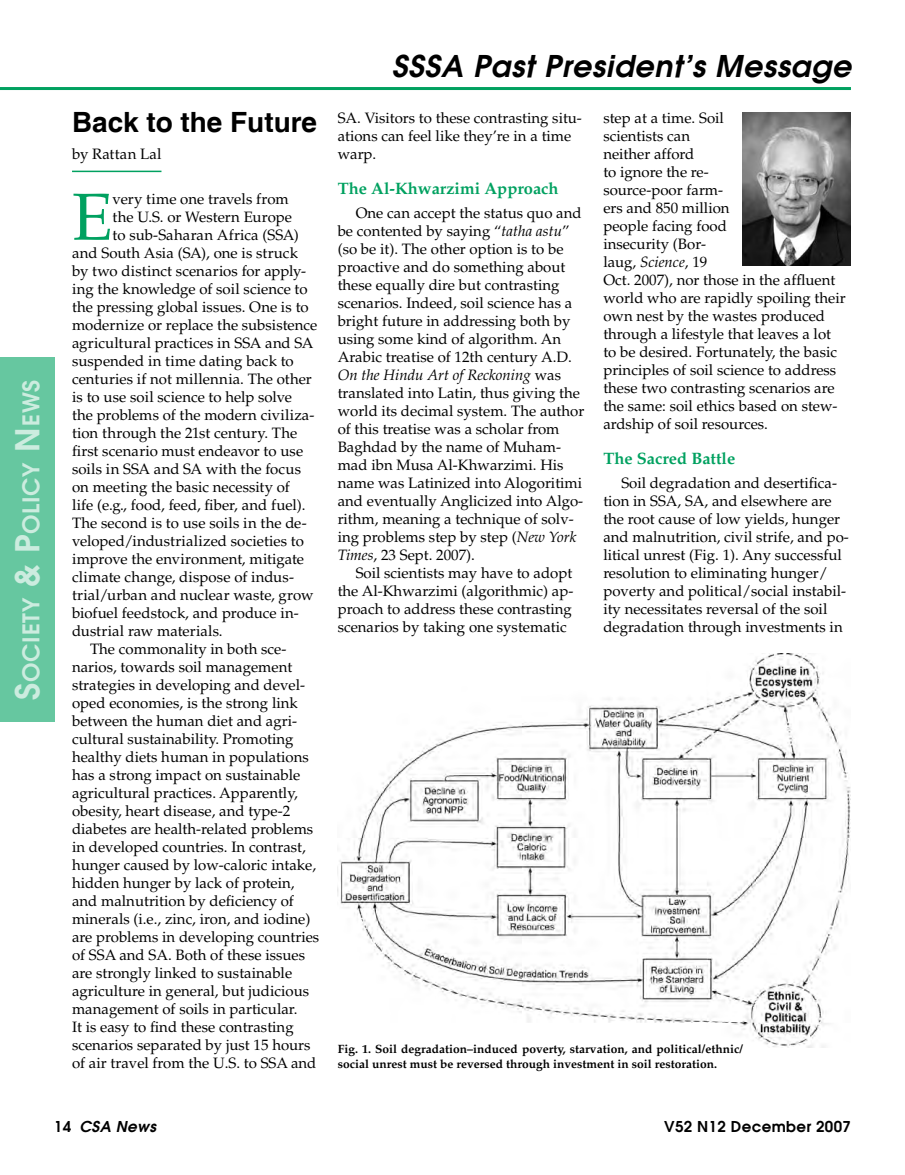
<style>
.page{position:relative;width:905px;height:1175px;background:#fff}
.page>*{position:absolute;margin:0;border:0;box-sizing:border-box;transform-origin:0 0}
.t1{font:66.45px "Palatino";color:#00a160}
.t2{font:italic 600 30px "Avant Garde";letter-spacing:.025em;color:#000}
.t3{font:700 27.9px "Helvetica";color:#000}
.t4{font:600 23.1px "Avant Garde";letter-spacing:.035em;color:#ccecdf}
.t5{font:700 16.5px "Palatino";color:#00a160}
.t6{font:15px/18px "Palatino";color:#000}
.t7{font:600 15px "Avant Garde";letter-spacing:.025em;color:#000}
.t8{font:italic 600 15px "Avant Garde";letter-spacing:.025em;color:#000}
.t9{font:700 12px/14.4px "Palatino";color:#000}
.s1{font-size:33px}
.s2{font-style:italic}
.s3{font-style:normal}
</style>
<div class="page">
<hr style="left:0;top:87px;width:850px;height:3px;background:#00a160">
<div style="left:0;top:357px;width:54px;height:364px;background:#66c7a0"></div>
<hr style="left:72px;top:171px;width:89px;height:1px;background:#00a160">
<img style="left:742px;top:112px;width:108px;height:153px">
<img style="left:338px;top:654px;width:512px;height:393px">
<h3 class="t4" style="left:16px;top:699px;width:321px;rotate:-90deg"><span class="s1">S</span>ociety <span class="s1">&amp; P</span>olicy <span class="s1">N</span>ews</h3>
<h3 class="t3" style="left:72px;top:105px;width:246px">Back to the Future</h3>
<p class="t6" style="left:72px;top:145px;width:91px">by Rattan Lal</p>
<h1 class="t1" style="left:72px;top:178px;width:42px">E</h1>
<p class="t6" style="left:113px;top:190px;width:178px">very time one travels from</p>
<p class="t6" style="left:113px;top:208px;width:181px">the U.S. or Western Europe</p>
<p class="t6" style="left:113px;top:226px;width:188px">to sub-Saharan Africa (SSA)</p>
<p class="t6" style="left:72px;top:244px;width:227px">and South Asia (SA), one is struck</p>
<p class="t6" style="left:72px;top:262px;width:235px">by two distinct scenarios for apply-</p>
<p class="t6" style="left:72px;top:280px;width:237px">ing the knowledge of soil science to</p>
<p class="t6" style="left:72px;top:298px;width:238px">the pressing global issues. One is to</p>
<p class="t6" style="left:72px;top:316px;width:247px">modernize or replace the subsistence</p>
<p class="t6" style="left:72px;top:334px;width:243px">agricultural practices in SSA and SA</p>
<p class="t6" style="left:72px;top:352px;width:223px">suspended in time dating back to</p>
<p class="t6" style="left:72px;top:370px;width:241px">centuries if not millennia. The other</p>
<p class="t6" style="left:72px;top:388px;width:221px">is to use soil science to help solve</p>
<p class="t6" style="left:72px;top:406px;width:244px">the problems of the modern civiliza-</p>
<p class="t6" style="left:72px;top:424px;width:227px">tion through the 21st century. The</p>
<p class="t6" style="left:72px;top:442px;width:233px">first scenario must endeavor to use</p>
<p class="t6" style="left:72px;top:460px;width:230px">soils in SSA and SA with the focus</p>
<p class="t6" style="left:72px;top:478px;width:219px">on meeting the basic necessity of</p>
<p class="t6" style="left:72px;top:496px;width:235px">life (e.g., food, feed, fiber, and fuel).</p>
<p class="t6" style="left:72px;top:514px;width:236px">The second is to use soils in the de-</p>
<p class="t6" style="left:72px;top:532px;width:233px">veloped/industrialized societies to</p>
<p class="t6" style="left:72px;top:550px;width:233px">improve the environment, mitigate</p>
<p class="t6" style="left:72px;top:568px;width:223px">climate change, dispose of indus-</p>
<p class="t6" style="left:72px;top:586px;width:243px">trial/urban and nuclear waste, grow</p>
<p class="t6" style="left:72px;top:604px;width:228px">biofuel feedstock, and produce in-</p>
<p class="t6" style="left:72px;top:622px;width:152px">dustrial raw materials.</p>
<p class="t6" style="left:90px;top:640px;width:198px">The commonality in both sce-</p>
<p class="t6" style="left:72px;top:658px;width:222px">narios, towards soil management</p>
<p class="t6" style="left:72px;top:676px;width:234px">strategies in developing and devel-</p>
<p class="t6" style="left:72px;top:694px;width:227px">oped economies, is the strong link</p>
<p class="t6" style="left:72px;top:712px;width:226px">between the human diet and agri-</p>
<p class="t6" style="left:72px;top:730px;width:223px">cultural sustainability. Promoting</p>
<p class="t6" style="left:72px;top:748px;width:238px">healthy diets human in populations</p>
<p class="t6" style="left:72px;top:766px;width:230px">has a strong impact on sustainable</p>
<p class="t6" style="left:72px;top:784px;width:227px">agricultural practices. Apparently,</p>
<p class="t6" style="left:72px;top:802px;width:220px">obesity, heart disease, and type-2</p>
<p class="t6" style="left:72px;top:820px;width:243px">diabetes are health-related problems</p>
<p class="t6" style="left:72px;top:838px;width:235px">in developed countries. In contrast,</p>
<p class="t6" style="left:72px;top:856px;width:245px">hunger caused by low-caloric intake,</p>
<p class="t6" style="left:72px;top:874px;width:224px">hidden hunger by lack of protein,</p>
<p class="t6" style="left:72px;top:892px;width:223px">and malnutrition by deficiency of</p>
<p class="t6" style="left:72px;top:910px;width:240px">minerals (i.e., zinc, iron, and iodine)</p>
<p class="t6" style="left:72px;top:928px;width:249px">are problems in developing countries</p>
<p class="t6" style="left:72px;top:946px;width:234px">of SSA and SA. Both of these issues</p>
<p class="t6" style="left:72px;top:964px;width:222px">are strongly linked to sustainable</p>
<p class="t6" style="left:72px;top:982px;width:238px">agriculture in general, but judicious</p>
<p class="t6" style="left:72px;top:1000px;width:227px">management of soils in particular.</p>
<p class="t6" style="left:72px;top:1018px;width:223px">It is easy to find these contrasting</p>
<p class="t6" style="left:72px;top:1036px;width:240px">scenarios separated by just 15 hours</p>
<p class="t6" style="left:72px;top:1054px;width:246px">of air travel from the U.S. to SSA and</p>
<h2 class="t2" style="left:391px;top:46px;width:460px">SSSA Past President’s Message</h2>
<p class="t6" style="left:338px;top:109px;width:246px">SA. Visitors to these contrasting situ&shy;ations can feel like they’re in a time warp.</p>
<p class="t5" style="left:338px;top:178px;width:222px">The Al-Khwarzimi Approach</p>
<p class="t6" style="left:338px;top:204px;width:248px;text-indent:18px">One can accept the status quo and be contented by saying “<span class="s2">tatha astu</span>” (so be it). The other option is to be proactive and do something about these equally dire but contrasting scenarios. Indeed, soil science has a bright future in addressing both by using some kind of algorithm. An Arabic treatise of 12th century A.D.<br><span class="s2">On the Hindu Art of Reckoning</span> was translated into Latin, thus giving the world its decimal system. The author of this treatise was a scholar from Baghdad by the name of Muham&shy;mad ibn Musa Al-Khwarzimi. His name was Latinized into Alogoritimi and eventually Anglicized into Algo&shy;rithm, meaning a technique of solv&shy;ing problems step by step (<span class="s2">New York Times</span>, 23 Sept. 2007).</p>
<p class="t6" style="left:338px;top:564px;width:237px;text-align:justify;text-indent:18px">Soil scientists may have to adopt the Al-Khwarzimi (algorithmic) ap&shy;proach to address these contrasting scenarios by taking one systematic</p>
<p class="t6" style="left:603px;top:109px;width:244px">step at a time. Soil<br>scientists can<br>neither afford<br>to ignore the re-<br>source-poor farm-<br>ers and 850 million<br>people facing food<br>insecurity (Bor-<br>laug, <span class="s2">Science</span>, 19<br>Oct. 2007), nor those in the affluent world who are rapidly spoiling their own nest by the wastes produced through a lifestyle that leaves a lot to be desired. Fortunately, the basic principles of soil science to address these two contrasting scenarios are the same: soil ethics based on stew&shy;ardship of soil resources.</p>
<p class="t5" style="left:603px;top:448px;width:133px">The Sacred Battle</p>
<p class="t6" style="left:603px;top:474px;width:247px;text-indent:18px">Soil degradation and desertifica&shy;tion in SSA, SA, and elsewhere are the root cause of low yields, hunger and malnutrition, civil strife, and po&shy;litical unrest (Fig. 1). Any successful resolution to eliminating hunger/ poverty and political/social instabil&shy;ity necessitates reversal of the soil degradation through investments in</p>
<p class="t9" style="left:338px;top:1042px;width:407px">Fig. 1. Soil degradation–induced poverty, starvation, and political/ethnic/ social unrest must be reversed through investment in soil restoration.</p>
<p class="t8" style="left:54px;top:1116px;width:104px"><span class="s3">14</span> CSA News</p>
<p class="t7" style="left:664px;top:1116px;width:188px">V52 N12 December 2007</p>
</div>
